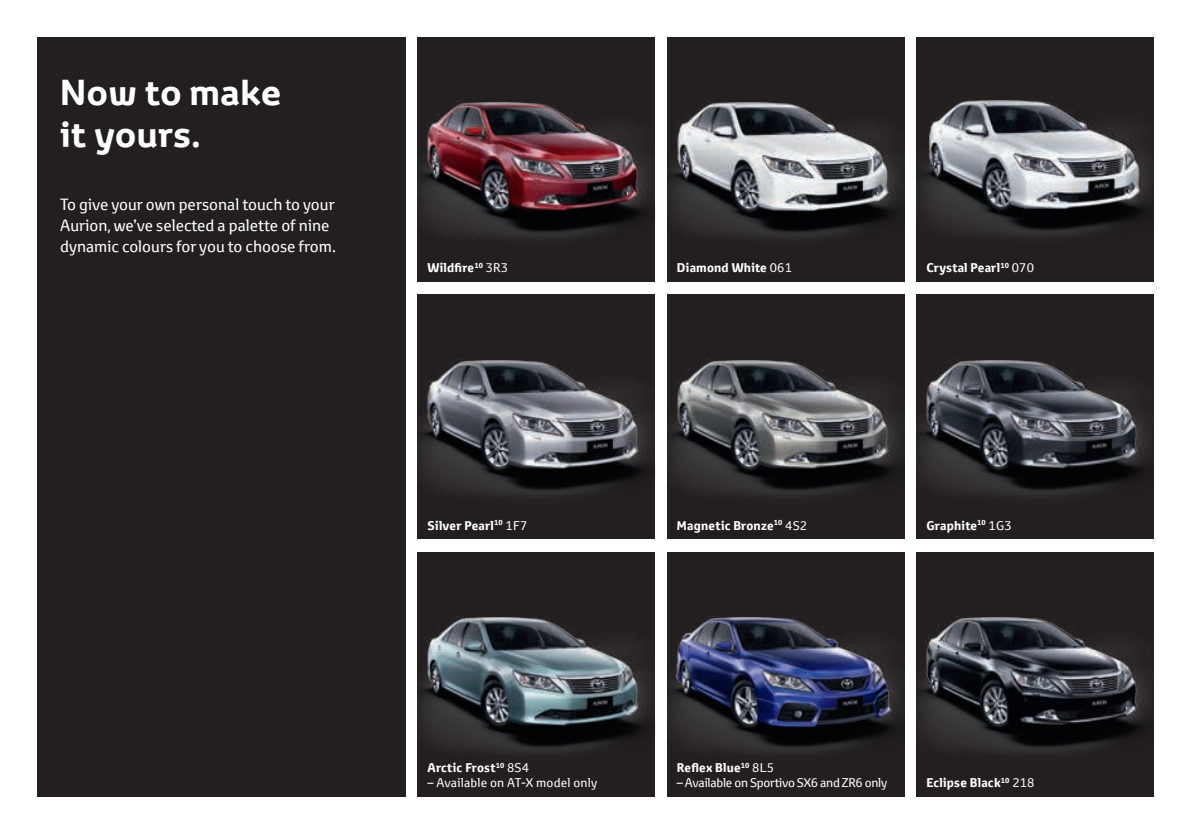
<style>
.page{position:relative;width:1191px;height:834px;background:#fff}
.page>*{position:absolute;margin:0;border:0;box-sizing:border-box;transform-origin:0 0}
.Heading_Black{font:700 35px/42px "Toyota Display";letter-spacing:.015em;color:#fff}
.Multi-Column_Body_Bl{font:15.75px/21px "Toyota Text";color:#fff}
.Multi-Column_Body_Bl-2{font:700 12.25px "Toyota Text";letter-spacing:.015em;color:#fff}
.Multi-Column_Body_Bl-3{font:12.25px "Toyota Text";letter-spacing:-.02em;color:#fff}
.Multi-Column_Body_Bl-4{font:12.25px "Toyota Text";letter-spacing:.015em;color:#fff}
.s1{font-weight:400}
</style>
<div class="page">
<div style="left:37px;top:37px;width:368px;height:759px;background:#231f20"></div>
<div style="left:418px;top:37px;width:237px;height:245px;background:#231f20"></div>
<img style="left:419px;top:101px;width:230px;height:137px">
<div style="left:418px;top:294px;width:237px;height:245px;background:#231f20"></div>
<img style="left:420px;top:359px;width:229px;height:137px">
<div style="left:418px;top:551px;width:237px;height:245px;background:#231f20"></div>
<img style="left:420px;top:616px;width:229px;height:137px">
<div style="left:667px;top:37px;width:237px;height:245px;background:#231f20"></div>
<img style="left:670px;top:101px;width:229px;height:137px">
<div style="left:667px;top:294px;width:237px;height:245px;background:#231f20"></div>
<img style="left:670px;top:359px;width:229px;height:137px">
<div style="left:667px;top:551px;width:237px;height:245px;background:#231f20"></div>
<img style="left:669px;top:616px;width:230px;height:137px">
<div style="left:916px;top:37px;width:237px;height:245px;background:#231f20"></div>
<img style="left:921px;top:100px;width:230px;height:136px">
<div style="left:916px;top:294px;width:237px;height:245px;background:#231f20"></div>
<img style="left:919px;top:359px;width:229px;height:137px">
<div style="left:916px;top:551px;width:237px;height:245px;background:#231f20"></div>
<img style="left:919px;top:616px;width:229px;height:137px">
<p class="Heading_Black" style="left:60px;top:71px;width:222px">Now to make it yours.</p>
<p class="Multi-Column_Body_Bl" style="left:60px;top:194px;width:277px">To give your own personal touch to your<br>Aurion, we’ve selected a palette of nine dynamic colours for you to choose from.</p>
<p class="Multi-Column_Body_Bl-2" style="left:427px;top:259px;width:82px">Wildfire<sup>10</sup> <span class="s1">3R3</span></p>
<p class="Multi-Column_Body_Bl-2" style="left:677px;top:259px;width:116px">Diamond White <span class="s1">061</span></p>
<p class="Multi-Column_Body_Bl-2" style="left:926px;top:259px;width:109px">Crystal Pearl<sup>10</sup> <span class="s1">070</span></p>
<p class="Multi-Column_Body_Bl-2" style="left:427px;top:517px;width:101px">Silver Pearl<sup>10</sup> <span class="s1">1F7</span></p>
<p class="Multi-Column_Body_Bl-2" style="left:677px;top:517px;width:132px">Magnetic Bronze<sup>10</sup> <span class="s1">4S2</span></p>
<p class="Multi-Column_Body_Bl-2" style="left:926px;top:517px;width:87px">Graphite<sup>10</sup> <span class="s1">1G3</span></p>
<p class="Multi-Column_Body_Bl-2" style="left:427px;top:759px;width:103px">Arctic Frost<sup>10</sup> <span class="s1">8S4</span></p>
<p class="Multi-Column_Body_Bl-4" style="left:427px;top:774px;width:171px">– Available on AT-X model only</p>
<p class="Multi-Column_Body_Bl-2" style="left:677px;top:759px;width:99px">Reflex Blue<sup>10</sup> <span class="s1">8L5</span></p>
<p class="Multi-Column_Body_Bl-3" style="left:677px;top:774px;width:212px">– Available on Sportivo SX6 and ZR6 only</p>
<p class="Multi-Column_Body_Bl-2" style="left:926px;top:774px;width:110px">Eclipse Black<sup>10</sup> <span class="s1">218</span></p>
</div>
